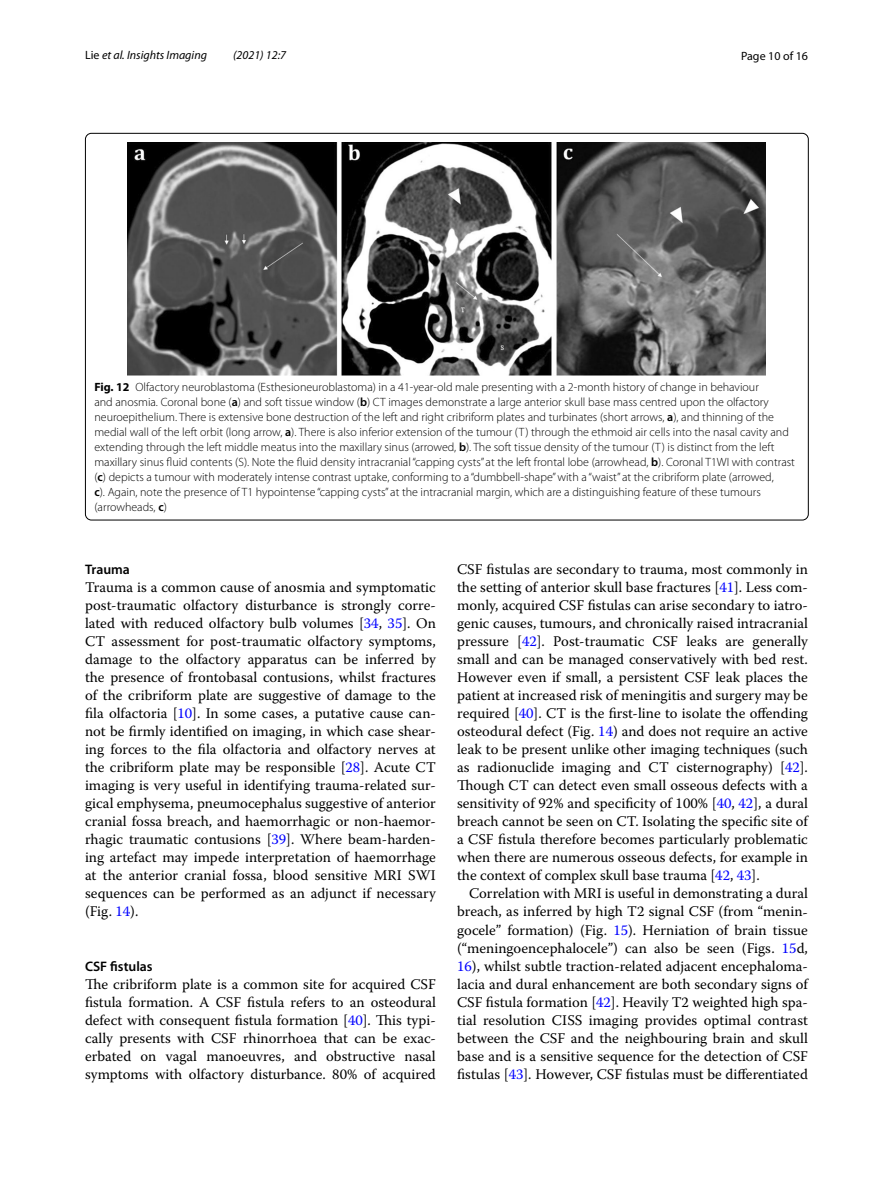
<style>
.page{position:relative;width:893px;height:1187px;background:#fff}
.page>*{position:absolute;margin:0;border:0;box-sizing:border-box;transform-origin:0 0}
.t1{font:14.7px/18px "Warnock Pro";color:#000;text-align:justify}
.t2{font:600 13.8px "Myriad Pro";color:#000}
.t3{font:300 12px/15px "Myriad Pro";color:#000}
.t4{font:italic 12px "Myriad Pro";color:#000}
.t5{font:12px "Myriad Pro";color:#000}
.s1{font-style:normal}
.s2{font-weight:700}
.s3{font-weight:600}
.s4{color:#00f}
</style>
<div class="page">
<img style="left:128px;top:142px;width:638px;height:233px">
<p class="t4" style="left:85px;top:48px;width:123px"><span class="s1">Lie</span> et al. Insights Imaging</p>
<p class="t4" style="left:233px;top:48px;width:54px">(2021) 12:7</p>
<p class="t5" style="left:741px;top:48px;width:68px">Page 10 of 16</p>
<p class="t3" style="left:94px;top:379px;width:702px"><span class="s2">Fig. 12</span> Olfactory neuroblastoma (Esthesioneuroblastoma) in a 41-year-old male presenting with a 2-month history of change in behaviour<br>and anosmia. Coronal bone (<span class="s3">a</span>) and soft tissue window (<span class="s3">b</span>) CT images demonstrate a large anterior skull base mass centred upon the olfactory neuroepithelium. There is extensive bone destruction of the left and right cribriform plates and turbinates (short arrows, <span class="s3">a</span>), and thinning of the medial wall of the left orbit (long arrow, <span class="s3">a</span>). There is also inferior extension of the tumour (T) through the ethmoid air cells into the nasal cavity and extending through the left middle meatus into the maxillary sinus (arrowed, <span class="s3">b</span>). The soft tissue density of the tumour (T) is distinct from the left maxillary sinus fluid contents (S). Note the fluid density intracranial “capping cysts” at the left frontal lobe (arrowhead, <span class="s3">b</span>). Coronal T1WI with contrast (<span class="s3">c</span>) depicts a tumour with moderately intense contrast uptake, conforming to a “dumbbell-shape” with a “waist” at the cribriform plate (arrowed,<br><span class="s3">c</span>). Again, note the presence of T1 hypointense “capping cysts” at the intracranial margin, which are a distinguishing feature of these tumours (arrowheads, <span class="s3">c</span>)</p>
<p class="t2" style="left:85px;top:560px;width:46px">Trauma</p>
<p class="t1" style="left:85px;top:578px;width:352px">Trauma is a common cause of anosmia and symptomatic post-traumatic olfactory disturbance is strongly corre&shy;lated with reduced olfactory bulb volumes [<span class="s4">34</span>, <span class="s4">35</span>]. On CT assessment for post-traumatic olfactory symptoms, damage to the olfactory apparatus can be inferred by the presence of frontobasal contusions, whilst fractures of the cribriform plate are suggestive of damage to the fila olfactoria [<span class="s4">10</span>]. In some cases, a putative cause can&shy;not be firmly identified on imaging, in which case shear&shy;ing forces to the fila olfactoria and olfactory nerves at the cribriform plate may be responsible [<span class="s4">28</span>]. Acute CT imaging is very useful in identifying trauma-related sur&shy;gical emphysema, pneumocephalus suggestive of anterior cranial fossa breach, and haemorrhagic or non-haemor&shy;rhagic traumatic contusions [<span class="s4">39</span>]. Where beam-harden&shy;ing artefact may impede interpretation of haemorrhage at the anterior cranial fossa, blood sensitive MRI SWI sequences can be performed as an adjunct if necessary (Fig. <span class="s4">14</span>).</p>
<p class="t2" style="left:85px;top:957px;width:69px">CSF fistulas</p>
<p class="t1" style="left:85px;top:974px;width:352px">The cribriform plate is a common site for acquired CSF fistula formation. A CSF fistula refers to an osteodural defect with consequent fistula formation [<span class="s4">40</span>]. This typi&shy;cally presents with CSF rhinorrhoea that can be exac&shy;erbated on vagal manoeuvres, and obstructive nasal symptoms with olfactory disturbance. 80% of acquired</p>
<p class="t1" style="left:457px;top:560px;width:352px">CSF fistulas are secondary to trauma, most commonly in the setting of anterior skull base fractures [<span class="s4">41</span>]. Less com&shy;monly, acquired CSF fistulas can arise secondary to iatro&shy;genic causes, tumours, and chronically raised intracranial pressure [<span class="s4">42</span>]. Post-traumatic CSF leaks are generally small and can be managed conservatively with bed rest.<br>However even if small, a persistent CSF leak places the patient at increased risk of meningitis and surgery may be required [<span class="s4">40</span>]. CT is the first-line to isolate the offending osteodural defect (Fig. <span class="s4">14</span>) and does not require an active leak to be present unlike other imaging techniques (such as radionuclide imaging and CT cisternography) [<span class="s4">42</span>].<br>Though CT can detect even small osseous defects with a sensitivity of 92% and specificity of 100% [<span class="s4">40</span>, <span class="s4">42</span>], a dural breach cannot be seen on CT. Isolating the specific site of a CSF fistula therefore becomes particularly problematic when there are numerous osseous defects, for example in the context of complex skull base trauma [<span class="s4">42</span>, <span class="s4">43</span>].</p>
<p class="t1" style="left:457px;top:884px;width:352px;text-indent:12px">Correlation with MRI is useful in demonstrating a dural breach, as inferred by high T2 signal CSF (from “menin&shy;gocele” formation) (Fig. <span class="s4">15</span>). Herniation of brain tissue (“meningoencephalocele”) can also be seen (Figs. <span class="s4">15</span>d, <span class="s4">16</span>), whilst subtle traction-related adjacent encephaloma&shy;lacia and dural enhancement are both secondary signs of CSF fistula formation [<span class="s4">42</span>]. Heavily T2 weighted high spa&shy;tial resolution CISS imaging provides optimal contrast between the CSF and the neighbouring brain and skull base and is a sensitive sequence for the detection of CSF fistulas [<span class="s4">43</span>]. However, CSF fistulas must be differentiated</p>
</div>
